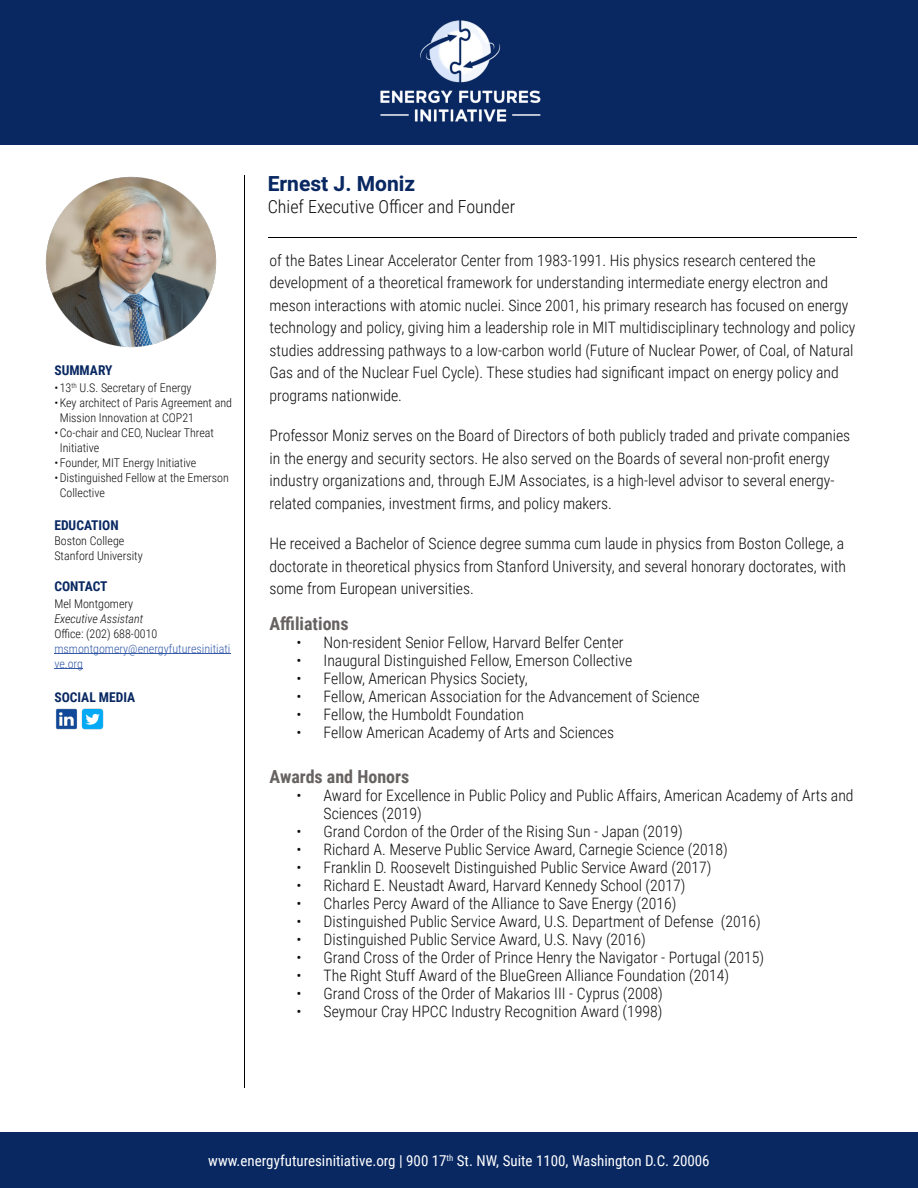
<style>
.page{position:relative;width:918px;height:1188px;background:#fff}
.page>*{position:absolute;margin:0;border:0;box-sizing:border-box;transform-origin:0 0}
.t1{font:700 21px "Heebo";color:#092862}
.t2{font:300 18px "Roboto Condensed";color:#0d0d0d}
.t3{font:700 18px "Roboto Condensed";color:#676262}
.t4{font:300 15.75px/22.5px "Roboto Condensed";color:#0d0d0d}
.t5{font:15px "Roboto Condensed";color:#fff}
.t6{font:700 13.5px "Roboto Condensed";color:#092862}
.t7{font:300 12px/15px "Roboto Condensed";color:#0d0d0d}
.t8{font:300 12px/15px "Roboto Condensed";color:#345aa9}
.t9{font:italic 300 12px "Roboto Condensed";color:#0d0d0d}
</style>
<div class="page">
<hr style="left:54px;top:654px;width:176px;height:1px;background:#345aa9">
<img style="left:45px;top:176px;width:172px;height:172px">
<hr style="left:245px;top:175px;width:1px;height:912px;background:#000">
<hr style="left:268px;top:237px;width:589px;height:1px;background:#000">
<img style="left:56px;top:708px;width:22px;height:22px">
<img style="left:81px;top:708px;width:23px;height:22px">
<div style="left:0;top:0;width:918px;height:145px;background:#092862"></div>
<img style="left:380px;top:21px;width:161px;height:100px">
<div style="left:0;top:1132px;width:918px;height:56px;background:#092862"></div>
<p class="t6" style="left:54px;top:365px;width:60px">SUMMARY</p>
<p class="t7" style="left:54px;top:381px;width:139px">• 13<sup>th</sup> U.S. Secretary of Energy</p>
<p class="t7" style="left:60px;top:396px;width:174px;text-indent:-5px">• Key architect of Paris Agreement and<br>Mission Innovation at COP21</p>
<p class="t7" style="left:60px;top:426px;width:156px;text-indent:-5px">• Co-chair and CEO, Nuclear Threat<br>Initiative</p>
<p class="t7" style="left:54px;top:456px;width:143px">• Founder, MIT Energy Initiative</p>
<p class="t7" style="left:60px;top:471px;width:171px;text-indent:-5px">• Distinguished Fellow at the Emerson<br>Collective</p>
<p class="t6" style="left:54px;top:519px;width:66px">EDUCATION</p>
<p class="t7" style="left:54px;top:534px;width:90px">Boston College<br>Stanford University</p>
<p class="t6" style="left:54px;top:581px;width:55px">CONTACT</p>
<p class="t7" style="left:54px;top:597px;width:80px">Mel Montgomery</p>
<p class="t9" style="left:54px;top:614px;width:90px">Executive Assistant</p>
<p class="t7" style="left:54px;top:627px;width:104px">Office: (202) 688-0010</p>
<p class="t8" style="left:54px;top:642px;width:178px">msmontgomery@energyfuturesinitiati ve.org</p>
<p class="t6" style="left:54px;top:692px;width:82px">SOCIAL MEDIA</p>
<h1 class="t1" style="left:268px;top:169px;width:149px">Ernest J. Moniz</h1>
<p class="t2" style="left:268px;top:200px;width:249px">Chief Executive Officer and Founder</p>
<p class="t4" style="left:270px;top:251px;width:587px">of the Bates Linear Accelerator Center from 1983-1991. His physics research centered the development of a theoretical framework for understanding intermediate energy electron and meson interactions with atomic nuclei. Since 2001, his primary research has focused on energy technology and policy, giving him a leadership role in MIT multidisciplinary technology and policy studies addressing pathways to a low-carbon world (Future of Nuclear Power, of Coal, of Natural Gas and of the Nuclear Fuel Cycle). These studies had significant impact on energy policy and programs nationwide.</p>
<p class="t4" style="left:270px;top:426px;width:582px">Professor Moniz serves on the Board of Directors of both publicly traded and private companies in the energy and security sectors. He also served on the Boards of several non-profit energy industry organizations and, through EJM Associates, is a high-level advisor to several energy&shy;related companies, investment firms, and policy makers.</p>
<p class="t4" style="left:270px;top:534px;width:578px">He received a Bachelor of Science degree summa cum laude in physics from Boston College, a doctorate in theoretical physics from Stanford University, and several honorary doctorates, with some from European universities.</p>
<p class="t3" style="left:270px;top:617px;width:81px">Affiliations</p>
<p class="t4" style="left:297px;top:633px;width:329px">• Non-resident Senior Fellow, Harvard Belfer Center</p>
<p class="t4" style="left:297px;top:651px;width:337px">• Inaugural Distinguished Fellow, Emerson Collective</p>
<p class="t4" style="left:297px;top:669px;width:233px">• Fellow, American Physics Society,</p>
<p class="t4" style="left:297px;top:687px;width:405px">• Fellow, American Association for the Advancement of Science</p>
<p class="t4" style="left:297px;top:705px;width:229px">• Fellow, the Humboldt Foundation</p>
<p class="t4" style="left:297px;top:723px;width:319px">• Fellow American Academy of Arts and Sciences</p>
<p class="t3" style="left:270px;top:770px;width:141px">Awards and Honors</p>
<p class="t4" style="left:324px;top:788px;width:532px;line-height:18px;text-indent:-27px">• Award for Excellence in Public Policy and Public Affairs, American Academy of Arts and<br>Sciences (2019)</p>
<p class="t4" style="left:297px;top:822px;width:388px">• Grand Cordon of the Order of the Rising Sun - Japan (2019)</p>
<p class="t4" style="left:297px;top:840px;width:433px">• Richard A. Meserve Public Service Award, Carnegie Science (2018)</p>
<p class="t4" style="left:297px;top:858px;width:416px">• Franklin D. Roosevelt Distinguished Public Service Award (2017)</p>
<p class="t4" style="left:297px;top:876px;width:390px">• Richard E. Neustadt Award, Harvard Kennedy School (2017)</p>
<p class="t4" style="left:297px;top:894px;width:381px">• Charles Percy Award of the Alliance to Save Energy (2016)</p>
<p class="t4" style="left:297px;top:912px;width:466px">• Distinguished Public Service Award, U.S. Department of Defense (2016)</p>
<p class="t4" style="left:297px;top:930px;width:351px">• Distinguished Public Service Award, U.S. Navy (2016)</p>
<p class="t4" style="left:297px;top:948px;width:469px">• Grand Cross of the Order of Prince Henry the Navigator - Portugal (2015)</p>
<p class="t4" style="left:297px;top:966px;width:434px">• The Right Stuff Award of the BlueGreen Alliance Foundation (2014)</p>
<p class="t4" style="left:297px;top:984px;width:368px">• Grand Cross of the Order of Makarios III - Cyprus (2008)</p>
<p class="t4" style="left:297px;top:1002px;width:367px">• Seymour Cray HPCC Industry Recognition Award (1998)</p>
<p class="t5" style="left:208px;top:1155px;width:503px">www.energyfuturesinitiative.org | 900 17<sup>th</sup> St. NW, Suite 1100, Washington D.C. 20006</p>
</div>
